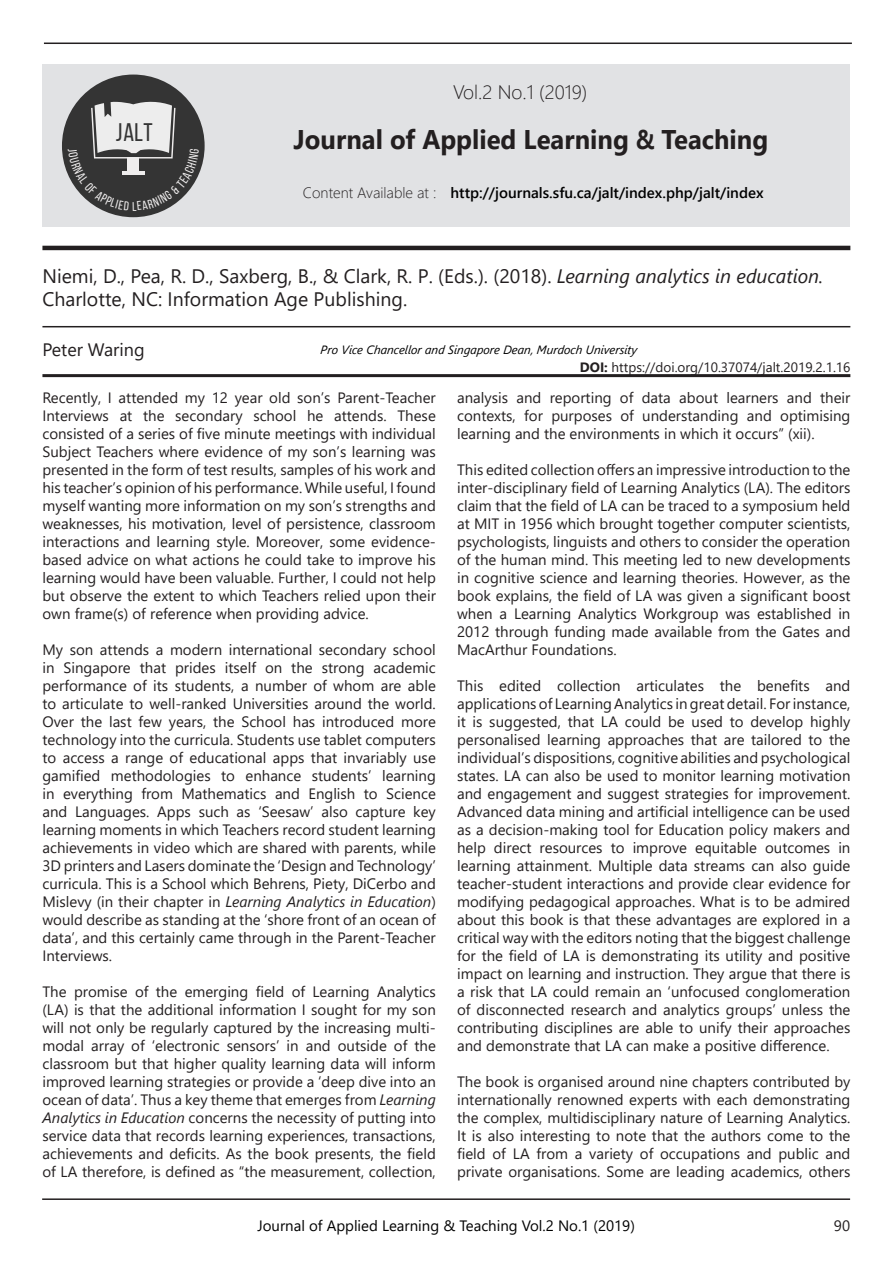
<style>
.page{position:relative;width:893px;height:1263px;background:#fff}
.page>*{position:absolute;margin:0;border:0;box-sizing:border-box;transform-origin:0 0}
.t1{font:700 27px "Segoe UI";color:#231f20;scale:.95 1}
.t2{font:25.5px "Bebas Neue";color:#343434}
.t3{font:19.5px/23.4px "Segoe UI";color:#231f20}
.t4{font:300 19.5px "Segoe UI";color:#231f20}
.t5{font:18px "Segoe UI";color:#231f20}
.t6{font:15px/18px "Segoe UI";color:#231f20;text-align:justify}
.t7{font:15px "Segoe UI";color:#000}
.t8{font:600 15px "Segoe UI";color:#000}
.t9{font:300 15px "Segoe UI";color:#231f20}
.t10{font:13.5px "Segoe UI";color:#231f20}
.t11{font:italic 12px "Segoe UI";color:#000}
.s1{font-style:italic}
.s2{font-weight:700}
</style>
<div class="page">
<hr style="left:42px;top:1198px;width:808px;height:2px;background:#231f20">
<hr style="left:42px;top:326px;width:808px;height:1px;background:#231f20">
<hr style="left:42px;top:374px;width:808px;height:3px;background:#231f20">
<hr style="left:42px;top:246px;width:808px;height:4px;background:#231f20">
<div style="left:43px;top:64px;width:807px;height:163px;background:#e1e2e4"></div>
<hr style="left:44px;top:43px;width:808px;height:1px;background:#231f20">
<div style="left:62px;top:75px;width:143px;height:142px;background:#343434;border-radius:50%"></div>
<svg style="left:68px;top:101px;width:131px;height:110px"></svg>
<p class="t2" style="left:116px;top:118px;width:38px">JALT</p>
<p class="t4" style="left:453px;top:74px;width:136px">Vol.2 No.1 (2019)</p>
<p class="t1" style="left:294px;top:114px;width:501px">Journal of Applied Learning &amp; Teaching</p>
<p class="t9" style="left:303px;top:179px;width:135px">Content Available at :</p>
<p class="t8" style="left:450px;top:179px;width:315px">http://journals.sfu.ca/jalt/index.php/jalt/index</p>
<p class="t3" style="left:42px;top:262px;width:783px">Niemi, D., Pea, R. D., Saxberg, B., &amp; Clark, R. P. (Eds.). (2018). <span class="s1">Learning analytics in education.<br></span>Charlotte, NC: Information Age Publishing.</p>
<p class="t5" style="left:42px;top:333px;width:104px">Peter Waring</p>
<p class="t11" style="left:320px;top:338px;width:318px">Pro Vice Chancellor and Singapore Dean, Murdoch University</p>
<p class="t6" style="left:42px;top:388px;width:395px">Recently, I attended my 12 year old son’s Parent-Teacher Interviews at the secondary school he attends. These consisted of a series of five minute meetings with individual Subject Teachers where evidence of my son’s learning was presented in the form of test results, samples of his work and his teacher’s opinion of his performance. While useful, I found myself wanting more information on my son’s strengths and weaknesses, his motivation, level of persistence, classroom interactions and learning style. Moreover, some evidence&shy;based advice on what actions he could take to improve his learning would have been valuable. Further, I could not help but observe the extent to which Teachers relied upon their own frame(s) of reference when providing advice.</p>
<p class="t6" style="left:42px;top:640px;width:395px">My son attends a modern international secondary school in Singapore that prides itself on the strong academic performance of its students, a number of whom are able to articulate to well-ranked Universities around the world.<br>Over the last few years, the School has introduced more technology into the curricula. Students use tablet computers to access a range of educational apps that invariably use gamified methodologies to enhance students’ learning in everything from Mathematics and English to Science and Languages. Apps such as ‘Seesaw’ also capture key learning moments in which Teachers record student learning achievements in video which are shared with parents, while 3D printers and Lasers dominate the ‘Design and Technology’ curricula. This is a School which Behrens, Piety, DiCerbo and Mislevy (in their chapter in <span class="s1">Learning Analytics in Education</span>) would describe as standing at the ‘shore front of an ocean of data’, and this certainly came through in the Parent-Teacher Interviews.</p>
<p class="t6" style="left:42px;top:982px;width:395px">The promise of the emerging field of Learning Analytics (LA) is that the additional information I sought for my son will not only be regularly captured by the increasing multi&shy;modal array of ‘electronic sensors’ in and outside of the classroom but that higher quality learning data will inform improved learning strategies or provide a ‘deep dive into an ocean of data’. Thus a key theme that emerges from <span class="s1">Learning Analytics in Education</span> concerns the necessity of putting into service data that records learning experiences, transactions, achievements and deficits. As the book presents, the field of LA therefore, is defined as “the measurement, collection,</p>
<p class="t10" style="left:580px;top:355px;width:272px"><span class="s2">DOI:</span> https://doi.org/10.37074/jalt.2019.2.1.16</p>
<p class="t6" style="left:457px;top:388px;width:395px">analysis and reporting of data about learners and their contexts, for purposes of understanding and optimising learning and the environments in which it occurs” (xii).</p>
<p class="t6" style="left:457px;top:460px;width:395px">This edited collection offers an impressive introduction to the inter-disciplinary field of Learning Analytics (LA). The editors claim that the field of LA can be traced to a symposium held at MIT in 1956 which brought together computer scientists, psychologists, linguists and others to consider the operation of the human mind. This meeting led to new developments in cognitive science and learning theories. However, as the book explains, the field of LA was given a significant boost when a Learning Analytics Workgroup was established in 2012 through funding made available from the Gates and MacArthur Foundations.</p>
<p class="t6" style="left:457px;top:676px;width:395px">This edited collection articulates the benefits and applications of Learning Analytics in great detail. For instance, it is suggested, that LA could be used to develop highly personalised learning approaches that are tailored to the individual’s dispositions, cognitive abilities and psychological states. LA can also be used to monitor learning motivation and engagement and suggest strategies for improvement.<br>Advanced data mining and artificial intelligence can be used as a decision-making tool for Education policy makers and help direct resources to improve equitable outcomes in learning attainment. Multiple data streams can also guide teacher-student interactions and provide clear evidence for modifying pedagogical approaches. What is to be admired about this book is that these advantages are explored in a critical way with the editors noting that the biggest challenge for the field of LA is demonstrating its utility and positive impact on learning and instruction. They argue that there is a risk that LA could remain an ‘unfocused conglomeration of disconnected research and analytics groups’ unless the contributing disciplines are able to unify their approaches and demonstrate that LA can make a positive difference.</p>
<p class="t6" style="left:457px;top:1072px;width:395px">The book is organised around nine chapters contributed by internationally renowned experts with each demonstrating the complex, multidisciplinary nature of Learning Analytics.<br>It is also interesting to note that the authors come to the field of LA from a variety of occupations and public and private organisations. Some are leading academics, others</p>
<p class="t7" style="left:257px;top:1211px;width:379px">Journal of Applied Learning &amp; Teaching Vol.2 No.1 (2019)</p>
<p class="t6" style="left:834px;top:1215px;width:18px">90</p>
</div>
